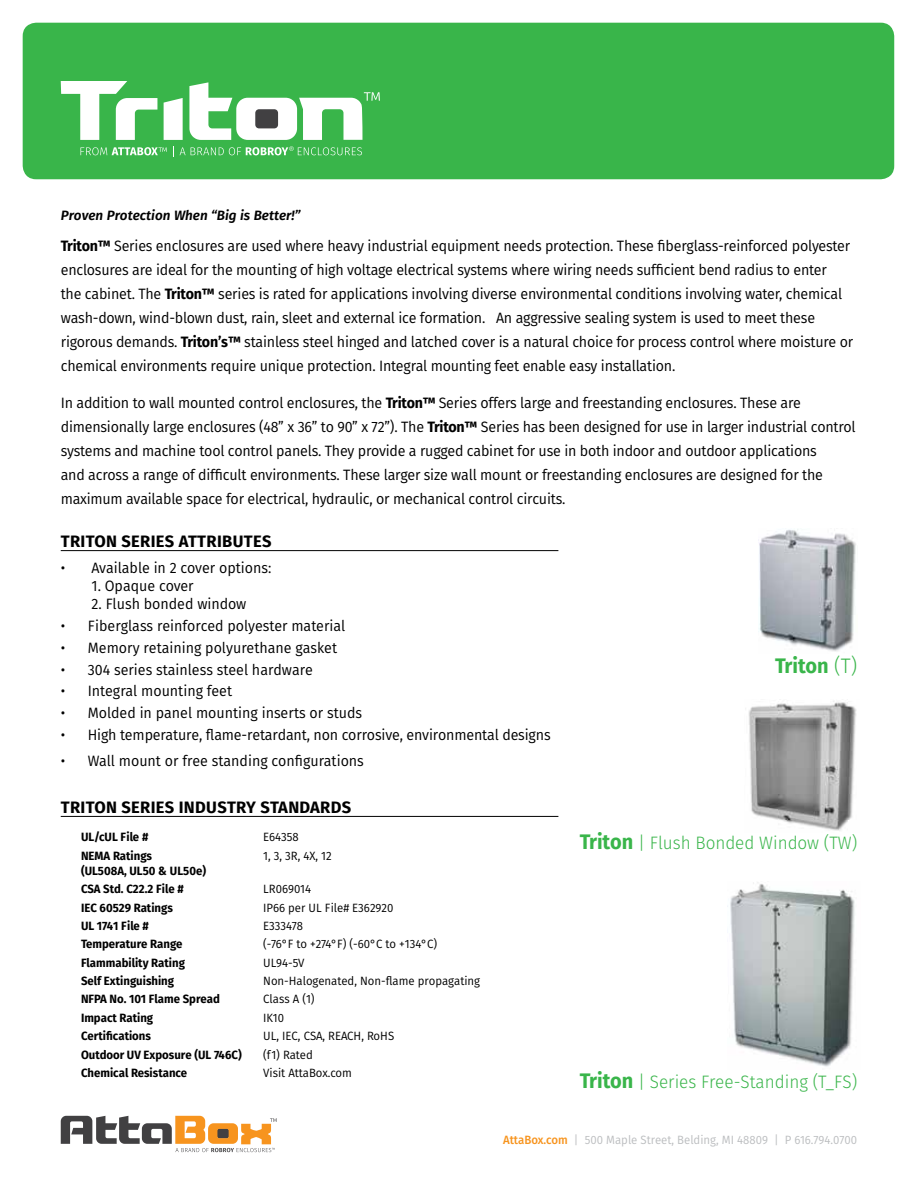
<style>
.page{position:relative;width:918px;height:1188px;background:#fff}
.page>*{position:absolute;margin:0;border:0;box-sizing:border-box;transform-origin:0 0}
.t1{font:700 21px "Fira Sans";color:#39b54a;scale:.95 1}
.t2{font:300 18px "Fira Sans";color:#39b54a;scale:.95 1}
.t3{font:700 16.5px "Fira Sans";letter-spacing:.02em;color:#000}
.t4{font:15px/24px "Fira Sans";letter-spacing:-.015em;color:#000;scale:.95 1}
.t5{font:italic 600 13.5px "Fira Sans";color:#000}
.t6{font:700 12px/18.3px "Fira Sans";color:#000;scale:.95 1}
.t7{font:12px "Fira Sans";color:#000;scale:.95 1}
.t8{font:12px "Fira Sans";color:#bcbec0;scale:.95 1}
.s1{font-weight:700}
.s2{font-weight:300}
.s3{font-weight:700;font-size:21px}
.s4{font-weight:500;color:#f7941e}
</style>
<div class="page">
<img style="left:727px;top:882px;width:128px;height:185px">
<div style="left:23px;top:23px;width:871px;height:156px;background:#39b54a;border-radius:14px"></div>
<svg style="left:61px;top:1116px;width:216px;height:36px"></svg>
<hr style="left:61px;top:550px;width:497px;height:1px;background:#000">
<hr style="left:61px;top:816px;width:497px;height:1px;background:#000">
<img style="left:759px;top:529px;width:97px;height:123px">
<img style="left:748px;top:701px;width:109px;height:130px">
<svg style="left:80px;top:147px;width:87px;height:8px"></svg>
<svg style="left:180px;top:146px;width:182px;height:9px"></svg>
<svg style="left:61px;top:81px;width:319px;height:59px"></svg>
<p class="t5" style="left:61px;top:206px;width:241px">Proven Protection When “Big is Better!”</p>
<p class="t4" style="left:61px;top:235px;width:836px"><span class="s1">Triton™</span> Series enclosures are used where heavy industrial equipment needs protection. These fiberglass-reinforced polyester enclosures are ideal for the mounting of high voltage electrical systems where wiring needs sufficient bend radius to enter<br>the cabinet. The <span class="s1">Triton™</span> series is rated for applications involving diverse environmental conditions involving water, chemical wash-down, wind-blown dust, rain, sleet and external ice formation. An aggressive sealing system is used to meet these rigorous demands. <span class="s1">Triton’s™</span> stainless steel hinged and latched cover is a natural choice for process control where moisture or chemical environments require unique protection. Integral mounting feet enable easy installation.</p>
<p class="t4" style="left:61px;top:392px;width:838px">In addition to wall mounted control enclosures, the <span class="s1">Triton™</span> Series offers large and freestanding enclosures. These are dimensionally large enclosures (48” x 36” to 90” x 72”). The <span class="s1">Triton™</span> Series has been designed for use in larger industrial control systems and machine tool control panels. They provide a rugged cabinet for use in both indoor and outdoor applications<br>and across a range of difficult environments. These larger size wall mount or freestanding enclosures are designed for the maximum available space for electrical, hydraulic, or mechanical control circuits.</p>
<p class="t3" style="left:61px;top:530px;width:212px">TRITON SERIES ATTRIBUTES</p>
<p class="t4" style="left:61px;top:557px;width:223px">• Available in 2 cover options:</p>
<p class="t4" style="left:92px;top:575px;width:109px">1. Opaque cover</p>
<p class="t4" style="left:92px;top:593px;width:165px">2. Flush bonded window</p>
<p class="t4" style="left:61px;top:615px;width:301px">• Fiberglass reinforced polyester material</p>
<p class="t4" style="left:61px;top:637px;width:292px">• Memory retaining polyurethane gasket</p>
<p class="t4" style="left:61px;top:659px;width:267px">• 304 series stainless steel hardware</p>
<p class="t4" style="left:61px;top:680px;width:182px">• Integral mounting feet</p>
<p class="t4" style="left:61px;top:702px;width:319px">• Molded in panel mounting inserts or studs</p>
<p class="t4" style="left:61px;top:724px;width:517px">• High temperature, flame-retardant, non corrosive, environmental designs</p>
<p class="t4" style="left:61px;top:750px;width:321px">• Wall mount or free standing configurations</p>
<p class="t3" style="left:61px;top:796px;width:292px">TRITON SERIES INDUSTRY STANDARDS</p>
<p class="t6" style="left:81px;top:829px;width:72px">UL/cUL File #</p>
<p class="t7" style="left:263px;top:829px;width:39px">E64358</p>
<p class="t6" style="left:81px;top:847px;width:76px">NEMA Ratings</p>
<p class="t7" style="left:263px;top:847px;width:74px">1, 3, 3R, 4X, 12</p>
<p class="t6" style="left:81px;top:862px;width:133px">(UL508A, UL50 &amp; UL50e)<br>CSA Std. C22.2 File #</p>
<h1 class="t1" style="left:775px;top:651px;width:88px">Triton <span class="s2">(T)</span></h1>
<p class="t2" style="left:580px;top:830px;width:294px"><span class="s3">Triton</span> | Flush Bonded Window (TW)</p>
<p class="t7" style="left:263px;top:881px;width:52px">LR069014</p>
<p class="t6" style="left:81px;top:899px;width:98px">IEC 60529 Ratings</p>
<p class="t7" style="left:263px;top:899px;width:139px">IP66 per UL File# E362920</p>
<p class="t6" style="left:81px;top:917px;width:73px">UL 1741 File #</p>
<p class="t7" style="left:263px;top:917px;width:43px">E333478</p>
<p class="t6" style="left:81px;top:936px;width:108px">Temperature Range</p>
<p class="t7" style="left:263px;top:936px;width:185px">(-76°F to +274°F) (-60°C to +134°C)</p>
<p class="t6" style="left:81px;top:954px;width:111px">Flammability Rating</p>
<p class="t7" style="left:263px;top:954px;width:45px">UL94-5V</p>
<p class="t6" style="left:81px;top:973px;width:100px">Self Extinguishing</p>
<p class="t7" style="left:263px;top:972px;width:230px">Non-Halogenated, Non-flame propagating</p>
<p class="t6" style="left:81px;top:991px;width:148px">NFPA No. 101 Flame Spread</p>
<p class="t7" style="left:263px;top:991px;width:56px">Class A (1)</p>
<p class="t6" style="left:81px;top:1009px;width:78px">Impact Rating</p>
<p class="t7" style="left:263px;top:1009px;width:24px">IK10</p>
<p class="t6" style="left:81px;top:1028px;width:75px">Certifications</p>
<p class="t7" style="left:263px;top:1028px;width:139px">UL, IEC, CSA, REACH, RoHS</p>
<p class="t6" style="left:81px;top:1046px;width:171px">Outdoor UV Exposure (UL 746C)</p>
<p class="t7" style="left:263px;top:1046px;width:54px">(f1) Rated</p>
<p class="t6" style="left:81px;top:1064px;width:113px">Chemical Resistance</p>
<p class="t7" style="left:263px;top:1064px;width:95px">Visit AttaBox.com</p>
<p class="t2" style="left:580px;top:1069px;width:294px"><span class="s3">Triton</span> | Series Free-Standing (T_FS)</p>
<p class="t8" style="left:503px;top:1132px;width:374px"><span class="s4">AttaBox.com</span> | 500 Maple Street, Belding, MI 48809 | P 616.794.0700</p>
</div>
